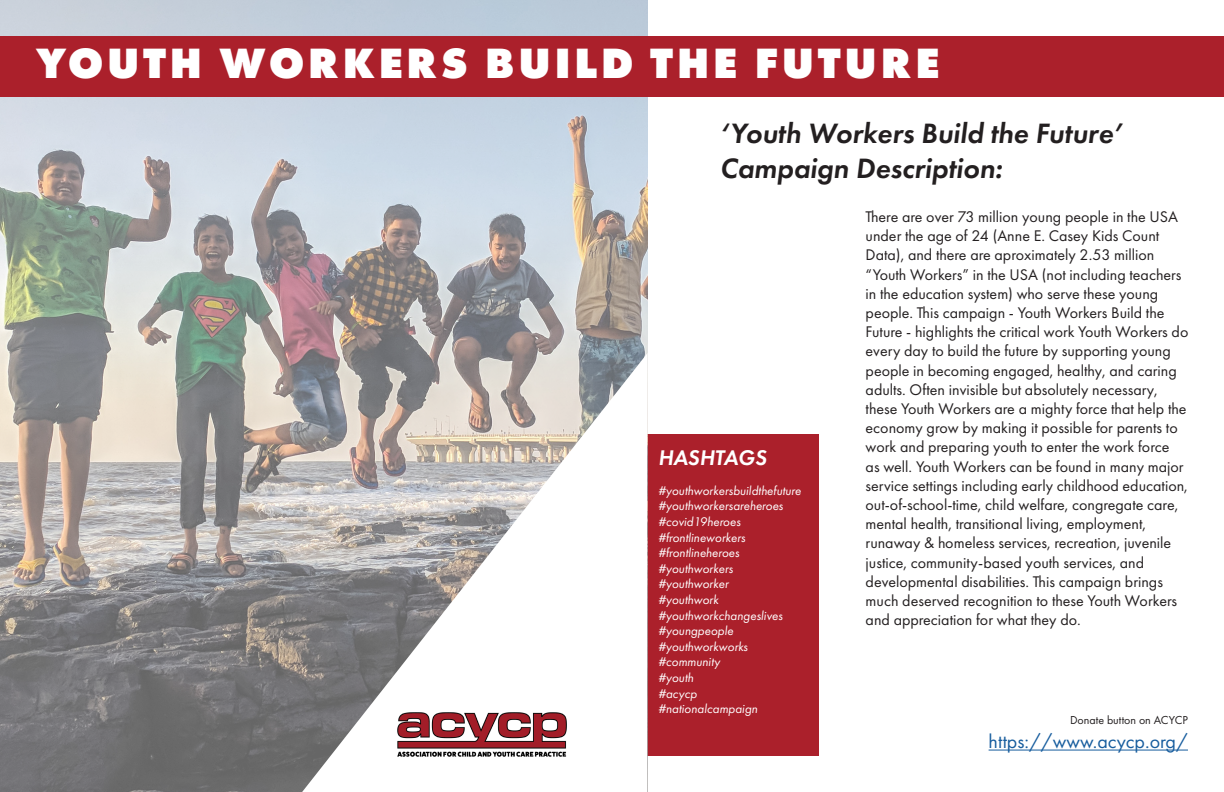
<style>
.page{position:relative;width:1224px;height:792px;background:#fff}
.page>*{position:absolute;margin:0;border:0;box-sizing:border-box;transform-origin:0 0}
.t1{font:800 44px "Futura PT";letter-spacing:.075em;color:#fff}
.t2{font:italic 600 29px/34.8px "Futura PT";color:#231f20}
.t3{font:italic 600 22px "Futura PT";color:#fff}
.t4{font:20px "Futura PT";color:#175d9e}
.t5{font:16px/19.2px "Futura PT";color:#231f20}
.t6{font:italic 13px/15.6px "Futura PT";color:#fff}
.t7{font:12px "Futura PT";color:#231f20}
</style>
<div class="page">
<div style="left:612px;top:434px;width:207px;height:322px;background:#ab202b"></div>
<img style="left:0;top:0;width:648px;height:792px">
<svg style="left:302px;top:353px;width:345px;height:439px"></svg>
<div style="left:0;top:36px;width:1224px;height:60px;background:#ab202b"></div>
<img style="left:388px;top:708px;width:188px;height:56px">
<hr style="left:989px;top:750px;width:199px;height:1px;background:#175d9e">
<p class="t1" style="left:36px;top:36px;width:905px">YOUTH WORKERS BUILD THE FUTURE</p>
<p class="t2" style="left:720px;top:115px;width:406px">‘Youth Workers Build the Future’<br>Campaign Description:</p>
<p class="t3" style="left:658px;top:444px;width:110px">HASHTAGS</p>
<p class="t6" style="left:658px;top:483px;width:145px">#youthworkersbuildthefuture</p>
<p class="t6" style="left:658px;top:498px;width:127px">#youthworkersareheroes</p>
<p class="t6" style="left:658px;top:514px;width:84px">#covid19heroes</p>
<p class="t6" style="left:658px;top:529px;width:89px">#frontlineworkers</p>
<p class="t6" style="left:658px;top:545px;width:83px">#frontlineheroes</p>
<p class="t6" style="left:658px;top:561px;width:77px">#youthworkers</p>
<p class="t6" style="left:658px;top:576px;width:72px">#youthworker</p>
<p class="t6" style="left:658px;top:592px;width:62px">#youthwork</p>
<p class="t6" style="left:658px;top:607px;width:126px">#youthworkchangeslives #youngpeople</p>
<p class="t6" style="left:658px;top:639px;width:91px">#youthworkworks</p>
<p class="t6" style="left:658px;top:654px;width:64px">#community</p>
<p class="t6" style="left:658px;top:670px;width:37px">#youth</p>
<p class="t6" style="left:658px;top:685px;width:40px">#acycp</p>
<p class="t6" style="left:658px;top:701px;width:101px">#nationalcampaign</p>
<p class="t5" style="left:866px;top:207px;width:324px">There are over 73 million young people in the USA under the age of 24 (Anne E. Casey Kids Count Data), and there are aproximately 2.53 million “Youth Workers” in the USA (not including teachers in the education system) who serve these young people. This campaign - Youth Workers Build the Future - highlights the critical work Youth Workers do every day to build the future by supporting young people in becoming engaged, healthy, and caring adults. Often invisible but absolutely necessary, these Youth Workers are a mighty force that help the economy grow by making it possible for parents to work and preparing youth to enter the work force<br>as well. Youth Workers can be found in many major service settings including early childhood education, out-of-school-time, child welfare, congregate care, mental health, transitional living, employment, runaway &amp; homeless services, recreation, juvenile justice, community-based youth services, and developmental disabilities. This campaign brings much deserved recognition to these Youth Workers and appreciation for what they do.</p>
<p class="t7" style="left:1070px;top:713px;width:119px">Donate button on ACYCP</p>
<p class="t4" style="left:989px;top:730px;width:201px">https://www.acycp.org/</p>
</div>
